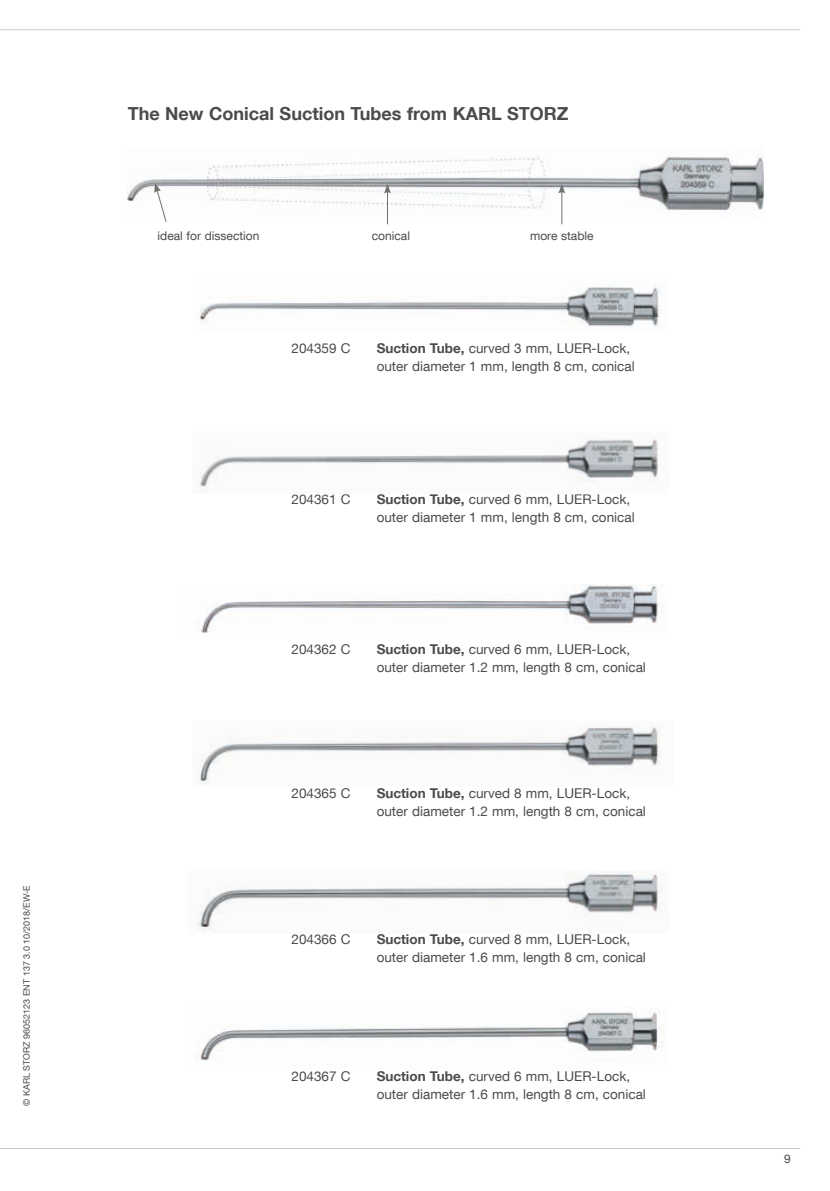
<style>
.page{position:relative;width:830px;height:1191px;background:#fff}
.page>*{position:absolute;margin:0;border:0;box-sizing:border-box;transform-origin:0 0}
.t1{font:700 18px "KS Helvetica Neue";color:#4b4b4a}
.t2{font:13.5px/18px "KS Helvetica Neue";color:#4b4b4a}
.t3{font:12px "KS Helvetica Neue";color:#4b4b4a}
.t4{font:9px "KS Helvetica Neue";color:#4b4b4a}
.s1{font-weight:700}
</style>
<div class="page">
<hr style="left:0;top:29px;width:799px;height:1px;background:#c7c7c6">
<hr style="left:0;top:1148px;width:799px;height:1px;background:#c7c7c6">
<img style="left:200px;top:287px;width:461px;height:41px">
<img style="left:128px;top:155px;width:635px;height:63px">
<img style="left:200px;top:437px;width:459px;height:54px">
<img style="left:197px;top:585px;width:466px;height:48px">
<img style="left:199px;top:726px;width:462px;height:57px">
<img style="left:197px;top:871px;width:464px;height:60px">
<img style="left:195px;top:1012px;width:469px;height:49px">
<svg style="left:154px;top:183px;width:13px;height:39px"></svg>
<hr style="left:561px;top:191px;width:1px;height:33px;background:#70706f">
<svg style="left:558px;top:184px;width:7px;height:9px"></svg>
<hr style="left:387px;top:191px;width:1px;height:33px;background:#70706f">
<svg style="left:384px;top:184px;width:7px;height:9px"></svg>
<p class="t4" style="left:21px;top:1106px;width:222px;rotate:-90deg">© KARL STORZ 96052123 ENT 137 3.0 10/2018/EW-E</p>
<h1 class="t1" style="left:128px;top:102px;width:442px">The New Conical Suction Tubes from KARL STORZ</h1>
<p class="t3" style="left:157px;top:229px;width:103px">ideal for dissection</p>
<p class="t3" style="left:371px;top:229px;width:40px">conical</p>
<p class="t3" style="left:530px;top:229px;width:65px">more stable</p>
<p class="t2" style="left:291px;top:339px;width:60px">204359 C</p>
<p class="t2" style="left:376px;top:339px;width:259px"><span class="s1">Suction Tube,</span> curved 3 mm, LUER-Lock, outer diameter 1 mm, length 8 cm, conical</p>
<p class="t2" style="left:291px;top:490px;width:60px">204361 C</p>
<p class="t2" style="left:376px;top:490px;width:259px"><span class="s1">Suction Tube,</span> curved 6 mm, LUER-Lock, outer diameter 1 mm, length 8 cm, conical</p>
<p class="t2" style="left:291px;top:639px;width:60px">204362 C</p>
<p class="t2" style="left:376px;top:639px;width:271px"><span class="s1">Suction Tube,</span> curved 6 mm, LUER-Lock, outer diameter 1.2 mm, length 8 cm, conical</p>
<p class="t2" style="left:291px;top:783px;width:60px">204365 C</p>
<p class="t2" style="left:376px;top:783px;width:271px"><span class="s1">Suction Tube,</span> curved 8 mm, LUER-Lock, outer diameter 1.2 mm, length 8 cm, conical</p>
<p class="t2" style="left:291px;top:930px;width:60px">204366 C</p>
<p class="t2" style="left:376px;top:930px;width:271px"><span class="s1">Suction Tube,</span> curved 8 mm, LUER-Lock, outer diameter 1.6 mm, length 8 cm, conical</p>
<p class="t2" style="left:291px;top:1067px;width:60px">204367 C</p>
<p class="t2" style="left:376px;top:1067px;width:271px"><span class="s1">Suction Tube,</span> curved 6 mm, LUER-Lock, outer diameter 1.6 mm, length 8 cm, conical</p>
<p class="t3" style="left:783px;top:1151px;width:8px">9</p>
</div>
